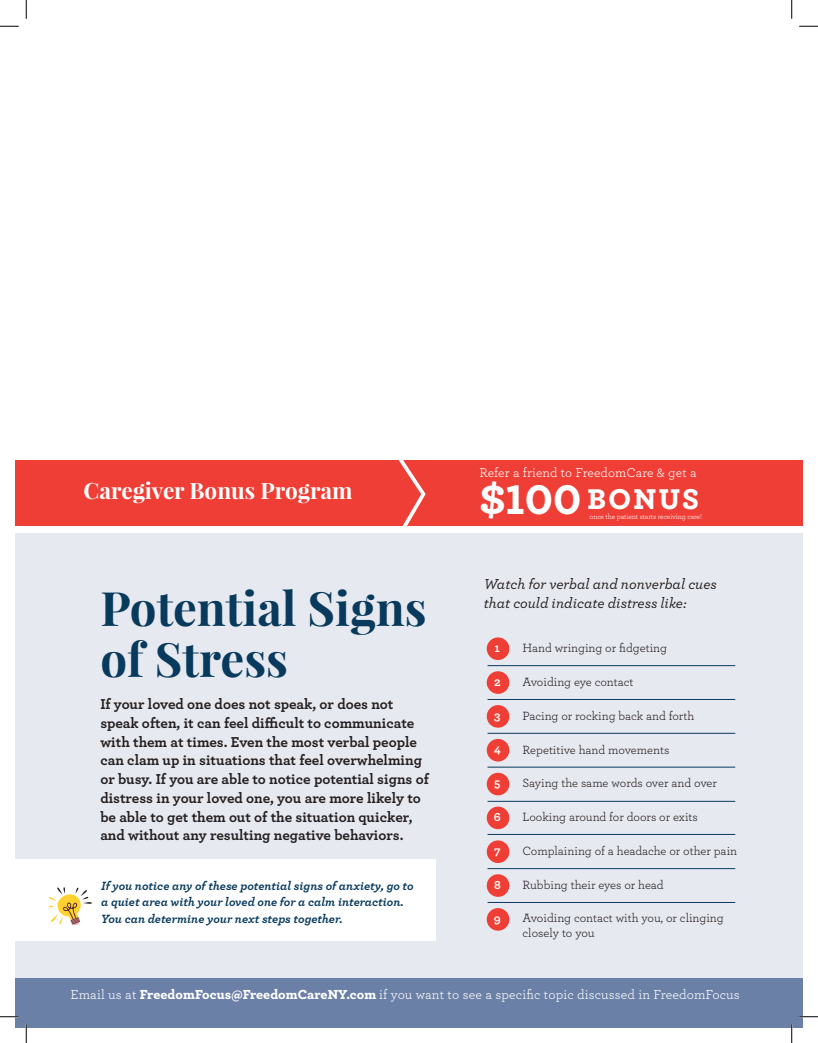
<style>
.page{position:relative;width:818px;height:1043px;background:#fff}
.page>*{position:absolute;margin:0;border:0;box-sizing:border-box;transform-origin:0 0}
.t1{font:700 47.38px/51.6px "Playfair Display";color:#083a5d}
.t2{font:900 43.5px "Archer";color:#fff}
.t3{font:900 30px "Archer";letter-spacing:.08em;color:#fff}
.t4{font:700 22.5px "Playfair Display";color:#fff}
.t5{font:700 15px/18.8px "Archer";color:#231f20}
.t6{font:italic 500 15px/18.8px "Archer";color:#231f20}
.t7{font:13.75px "Archer";letter-spacing:.01em;color:#fff}
.t8{font:13.5px "Archer";letter-spacing:.01em;color:#fff}
.Body_Text{font:12.5px/15px "Archer";color:#231f20}
.Body_Text-2{font:italic 700 12.5px/16.9px "Archer";color:#083a5d}
.t9{font:700 12.5px "Archer";color:#fff}
.t10{font:7.5px "Archer";letter-spacing:-.02em;color:#fff}
.s1{font-weight:900}
</style>
<div class="page">
<div style="left:15px;top:460px;width:787px;height:65px;background:#ee3e35"></div>
<svg style="left:388px;top:460px;width:40px;height:66px"></svg>
<div style="left:15px;top:533px;width:787px;height:447px;background:#e7e9f0"></div>
<div style="left:15px;top:859px;width:421px;height:81px;background:#fff"></div>
<div style="left:486px;top:637px;width:23px;height:23px;background:#ee3e35;border-radius:50%"></div>
<div style="left:486px;top:806px;width:23px;height:23px;background:#ee3e35;border-radius:50%"></div>
<hr style="left:487px;top:665px;width:248px;height:1px;background:#083a5d">
<hr style="left:487px;top:699px;width:248px;height:1px;background:#083a5d">
<hr style="left:487px;top:733px;width:248px;height:1px;background:#083a5d">
<hr style="left:487px;top:766px;width:248px;height:1px;background:#083a5d">
<hr style="left:487px;top:801px;width:248px;height:1px;background:#083a5d">
<hr style="left:487px;top:834px;width:248px;height:1px;background:#083a5d">
<hr style="left:487px;top:868px;width:248px;height:1px;background:#083a5d">
<hr style="left:487px;top:902px;width:248px;height:1px;background:#083a5d">
<div style="left:486px;top:671px;width:23px;height:23px;background:#ee3e35;border-radius:50%"></div>
<div style="left:486px;top:840px;width:23px;height:23px;background:#ee3e35;border-radius:50%"></div>
<div style="left:486px;top:705px;width:23px;height:22px;background:#ee3e35;border-radius:50%"></div>
<div style="left:486px;top:874px;width:23px;height:22px;background:#ee3e35;border-radius:50%"></div>
<div style="left:486px;top:739px;width:23px;height:22px;background:#ee3e35;border-radius:50%"></div>
<div style="left:486px;top:908px;width:23px;height:22px;background:#ee3e35;border-radius:50%"></div>
<div style="left:486px;top:772px;width:23px;height:23px;background:#ee3e35;border-radius:50%"></div>
<svg style="left:48px;top:887px;width:44px;height:38px"></svg>
<div style="left:15px;top:978px;width:787px;height:50px;background:#6b80a6"></div>
<svg style="left:0;top:25px;width:19px;height:2px"></svg>
<svg style="left:799px;top:25px;width:19px;height:2px"></svg>
<svg style="left:0;top:1016px;width:19px;height:1px"></svg>
<svg style="left:799px;top:1015px;width:19px;height:2px"></svg>
<svg style="left:25px;top:0;width:2px;height:19px"></svg>
<svg style="left:25px;top:1024px;width:2px;height:18px"></svg>
<svg style="left:791px;top:0;width:1px;height:19px"></svg>
<svg style="left:791px;top:1024px;width:1px;height:18px"></svg>
<p class="t4" style="left:84px;top:476px;width:270px">Caregiver Bonus Program</p>
<p class="t1" style="left:100px;top:581px;width:328px">Potential Signs of Stress</p>
<p class="t5" style="left:100px;top:693px;width:330px">If your loved one does not speak, or does not speak often, it can feel difficult to communicate with them at times. Even the most verbal people can clam up in situations that feel overwhelming or busy. If you are able to notice potential signs of distress in your loved one, you are more likely to be able to get them out of the situation quicker, and without any resulting negative behaviors.</p>
<p class="Body_Text-2" style="left:101px;top:876px;width:314px">If you notice any of these potential signs of anxiety, go to a quiet area with your loved one for a calm interaction.<br>You can determine your next steps together.</p>
<p class="t8" style="left:479px;top:463px;width:219px">Refer a friend to FreedomCare &amp; get a</p>
<p class="t2" style="left:479px;top:464px;width:104px">$100</p>
<p class="t3" style="left:587px;top:475px;width:113px">BONUS</p>
<p class="t10" style="left:589px;top:511px;width:114px">once the patient starts receiving care!</p>
<p class="t6" style="left:483px;top:574px;width:235px">Watch for verbal and nonverbal cues that could indicate distress like:</p>
<p class="t9" style="left:494px;top:638px;width:7px">1</p>
<p class="t9" style="left:494px;top:671px;width:8px">2</p>
<p class="t9" style="left:494px;top:705px;width:8px">3</p>
<p class="t9" style="left:494px;top:739px;width:9px">4</p>
<p class="t9" style="left:494px;top:773px;width:8px">5</p>
<p class="t9" style="left:494px;top:807px;width:9px">6</p>
<p class="t9" style="left:494px;top:840px;width:8px">7</p>
<p class="t9" style="left:494px;top:874px;width:8px">8</p>
<p class="t9" style="left:494px;top:908px;width:9px">9</p>
<p class="Body_Text" style="left:522px;top:640px;width:146px">Hand wringing or fidgeting</p>
<p class="Body_Text" style="left:522px;top:673px;width:112px">Avoiding eye contact</p>
<p class="Body_Text" style="left:522px;top:707px;width:173px">Pacing or rocking back and forth</p>
<p class="Body_Text" style="left:522px;top:741px;width:148px">Repetitive hand movements</p>
<p class="Body_Text" style="left:522px;top:775px;width:196px">Saying the same words over and over</p>
<p class="Body_Text" style="left:522px;top:808px;width:177px">Looking around for doors or exits</p>
<p class="Body_Text" style="left:522px;top:842px;width:216px">Complaining of a headache or other pain</p>
<p class="Body_Text" style="left:522px;top:876px;width:142px">Rubbing their eyes or head</p>
<p class="Body_Text" style="left:522px;top:910px;width:203px">Avoiding contact with you, or clinging closely to you</p>
<p class="t7" style="left:71px;top:985px;width:670px">Email us at <span class="s1">FreedomFocus@FreedomCareNY.com</span> if you want to see a specific topic discussed in FreedomFocus</p>
</div>
